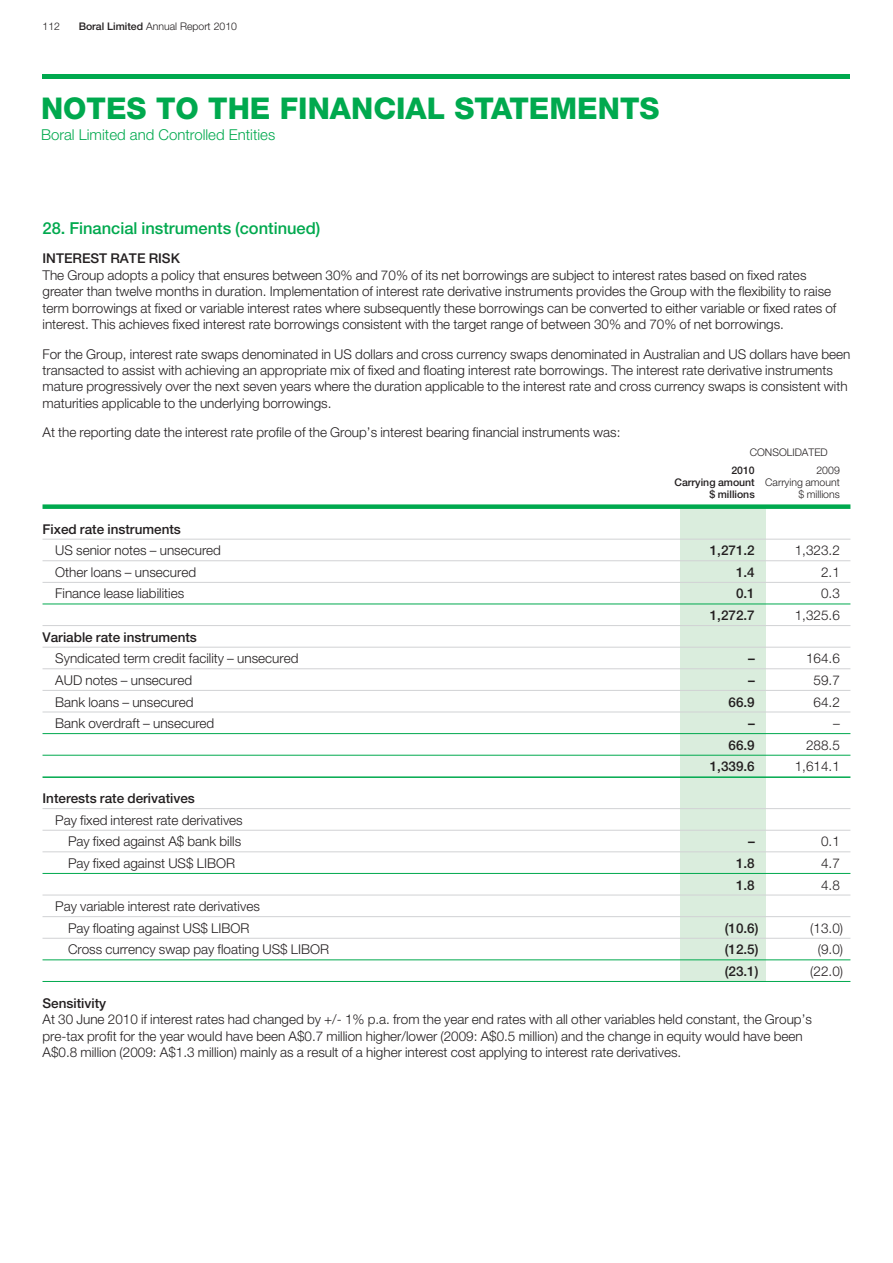
<style>
.page{position:relative;width:893px;height:1263px;background:#fff}
.page>*{position:absolute;margin:0;border:0;box-sizing:border-box;transform-origin:0 0}
.t1{font:800 30px "Helvetica Neue";color:#00a94e}
.t2{font:500 16.5px "Helvetica Neue";color:#00a94e}
.t3{font:300 15px "Helvetica Neue";color:#00a94e}
.t4{font:300 13.5px/16.5px "Helvetica Neue";color:#231f20}
.t5{font:500 13.5px "Helvetica Neue";color:#231f20}
.t6{font:300 10.5px "Helvetica Neue";color:#231f20}
.t7{font:500 10.5px "Helvetica Neue";color:#231f20}
.s1{font-weight:500}
.s2{font-weight:300}
</style>
<div class="page">
<div style="left:680px;top:507px;width:85px;height:474px;background:#daeddd"></div>
<div style="left:43px;top:74px;width:807px;height:5px;background:#00a94e"></div>
<div style="left:43px;top:504px;width:807px;height:5px;background:#00a94e"></div>
<hr style="left:43px;top:539px;width:807px;height:1px;background:#d1d2d4">
<hr style="left:43px;top:560px;width:807px;height:1px;background:#d1d2d4">
<hr style="left:43px;top:582px;width:807px;height:1px;background:#d1d2d4">
<hr style="left:43px;top:604px;width:807px;height:1px;background:#00a94e">
<hr style="left:43px;top:625px;width:807px;height:1px;background:#d1d2d4">
<hr style="left:43px;top:647px;width:807px;height:1px;background:#d1d2d4">
<hr style="left:43px;top:668px;width:807px;height:1px;background:#d1d2d4">
<hr style="left:43px;top:690px;width:807px;height:1px;background:#d1d2d4">
<hr style="left:43px;top:712px;width:807px;height:1px;background:#d1d2d4">
<hr style="left:43px;top:733px;width:807px;height:1px;background:#00a94e">
<hr style="left:43px;top:755px;width:807px;height:1px;background:#00a94e">
<hr style="left:43px;top:776px;width:807px;height:2px;background:#00a94e">
<hr style="left:43px;top:808px;width:807px;height:1px;background:#d1d2d4">
<hr style="left:43px;top:830px;width:807px;height:1px;background:#d1d2d4">
<hr style="left:43px;top:851px;width:807px;height:1px;background:#d1d2d4">
<hr style="left:43px;top:873px;width:807px;height:1px;background:#00a94e">
<hr style="left:43px;top:895px;width:807px;height:1px;background:#d1d2d4">
<hr style="left:43px;top:916px;width:807px;height:1px;background:#d1d2d4">
<hr style="left:43px;top:938px;width:807px;height:1px;background:#d1d2d4">
<hr style="left:43px;top:959px;width:807px;height:1px;background:#00a94e">
<hr style="left:43px;top:981px;width:807px;height:1px;background:#00a94e">
<p class="t6" style="left:43px;top:19px;width:19px">112</p>
<p class="t6" style="left:79px;top:19px;width:160px"><span class="s1">Boral Limited</span> Annual Report 2010</p>
<h1 class="t1" style="left:41px;top:90px;width:620px">NOTES TO THE FINANCIAL STATEMENTS</h1>
<p class="t3" style="left:41px;top:125px;width:236px">Boral Limited and Controlled Entities</p>
<p class="t2" style="left:43px;top:218px;width:279px">28. Financial instruments (continued)</p>
<p class="t5" style="left:43px;top:250px;width:14px">INTERE</p>
<p class="t5" style="left:91px;top:250px;width:30px">ST RATE</p>
<p class="t5" style="left:149px;top:250px;width:33px">RISK</p>
<p class="t4" style="left:43px;top:266px;width:795px">The Group adopts a policy that ensures between 30% and 70% of its net borrowings are subject to interest rates based on fixed rates greater than twelve months in duration. Implementation of interest rate derivative instruments provides the Group with the flexibility to raise term borrowings at fixed or variable interest rates where subsequently these borrowings can be converted to either variable or fixed rates of interest. This achieves fixed interest rate borrowings consistent with the target range of between 30% and 70% of net borrowings.</p>
<p class="t4" style="left:43px;top:345px;width:809px">For the Group, interest rate swaps denominated in US dollars and cross currency swaps denominated in Australian and US dollars have been transacted to assist with achieving an appropriate mix of fixed and floating interest rate borrowings. The interest rate derivative instruments mature progressively over the next seven years where the duration applicable to the interest rate and cross currency swaps is consistent with maturities applicable to the underlying borrowings.</p>
<p class="t4" style="left:43px;top:424px;width:579px">At the reporting date the interest rate profile of the Group’s interest bearing financial instruments was:</p>
<p class="t6" style="left:750px;top:445px;width:15px">Consolida</p>
<p class="t6" style="left:808px;top:445px;width:13px">ted</p>
<p class="t7" style="left:731px;top:464px;width:25px">2010</p>
<p class="t6" style="left:816px;top:464px;width:25px">2009</p>
<p class="t7" style="left:674px;top:476px;width:167px">Carrying amount <span class="s2">Carrying amount</span></p>
<p class="t7" style="left:709px;top:488px;width:47px">$ millions</p>
<p class="t6" style="left:798px;top:488px;width:43px">$ millions</p>
<p class="t5" style="left:43px;top:521px;width:140px">Fixed rate instruments</p>
<p class="t4" style="left:55px;top:542px;width:167px">US senior notes – unsecured</p>
<p class="t5" style="left:710px;top:542px;width:47px">1,271.2</p>
<p class="t4" style="left:795px;top:542px;width:47px">1,323.2</p>
<p class="t4" style="left:55px;top:563px;width:142px">Other loans – unsecured</p>
<p class="t5" style="left:736px;top:564px;width:20px">1.4</p>
<p class="t4" style="left:821px;top:563px;width:20px">2.1</p>
<p class="t4" style="left:55px;top:585px;width:130px">Finance lease liabilities</p>
<p class="t5" style="left:736px;top:586px;width:20px">0.1</p>
<p class="t4" style="left:821px;top:585px;width:20px">0.3</p>
<p class="t5" style="left:710px;top:607px;width:47px">1,272.7</p>
<p class="t4" style="left:795px;top:607px;width:47px">1,325.6</p>
<p class="t5" style="left:43px;top:629px;width:156px">Variable rate instruments</p>
<p class="t4" style="left:55px;top:650px;width:245px">Syndicated term credit facility – unsecured</p>
<p class="t5" style="left:748px;top:650px;width:8px">–</p>
<p class="t4" style="left:806px;top:650px;width:35px">164.6</p>
<p class="t4" style="left:55px;top:671px;width:138px">AUD notes – unsecured</p>
<p class="t5" style="left:748px;top:672px;width:8px">–</p>
<p class="t4" style="left:813px;top:671px;width:28px">59.7</p>
<p class="t4" style="left:55px;top:693px;width:140px">Bank loans – unsecured</p>
<p class="t5" style="left:728px;top:694px;width:28px">66.9</p>
<p class="t4" style="left:813px;top:693px;width:28px">64.2</p>
<p class="t4" style="left:55px;top:715px;width:161px">Bank overdraft – unsecured</p>
<p class="t5" style="left:748px;top:715px;width:8px">–</p>
<p class="t4" style="left:833px;top:715px;width:8px">–</p>
<p class="t5" style="left:728px;top:737px;width:28px">66.9</p>
<p class="t4" style="left:806px;top:736px;width:35px">288.5</p>
<p class="t5" style="left:710px;top:758px;width:47px">1,339.6</p>
<p class="t4" style="left:795px;top:758px;width:47px">1,614.1</p>
<p class="t5" style="left:43px;top:790px;width:154px">Interests rate derivatives</p>
<p class="t4" style="left:55px;top:809px;width:189px;line-height:21.6px;text-align:right">Pay fixed interest rate derivatives<br>Pay fixed against A$ bank bills</p>
<p class="t5" style="left:748px;top:833px;width:8px">–</p>
<p class="t4" style="left:821px;top:833px;width:20px">0.1</p>
<p class="t4" style="left:68px;top:854px;width:169px">Pay fixed against US$ LIBOR</p>
<p class="t5" style="left:736px;top:855px;width:20px">1.8</p>
<p class="t4" style="left:821px;top:854px;width:20px">4.7</p>
<p class="t5" style="left:736px;top:877px;width:20px">1.8</p>
<p class="t4" style="left:821px;top:876px;width:20px">4.8</p>
<p class="t4" style="left:55px;top:895px;width:206px;line-height:21.6px;text-align:center">Pay variable interest rate derivatives<br>Pay floating against US$ LIBOR</p>
<p class="t5" style="left:725px;top:920px;width:35px">(10.6)</p>
<p class="t4" style="left:810px;top:919px;width:34px">(13.0)</p>
<p class="t4" style="left:68px;top:941px;width:263px">Cross currency swap pay floating US$ LIBOR</p>
<p class="t5" style="left:725px;top:941px;width:35px">(12.5)</p>
<p class="t4" style="left:818px;top:941px;width:27px">(9.0)</p>
<p class="t5" style="left:725px;top:963px;width:35px">(23.1)</p>
<p class="t4" style="left:810px;top:962px;width:34px">(22.0)</p>
<p class="t5" style="left:43px;top:995px;width:65px">Sensitivity</p>
<p class="t4" style="left:43px;top:1011px;width:771px">At 30 June 2010 if interest rates had changed by +/- 1% p.a. from the year end rates with all other variables held constant, the Group’s pre-tax profit for the year would have been A$0.7 million higher/lower (2009: A$0.5 million) and the change in equity would have been<br>A$0.8 million (2009: A$1.3 million) mainly as a result of a higher interest cost applying to interest rate derivatives.</p>
</div>
